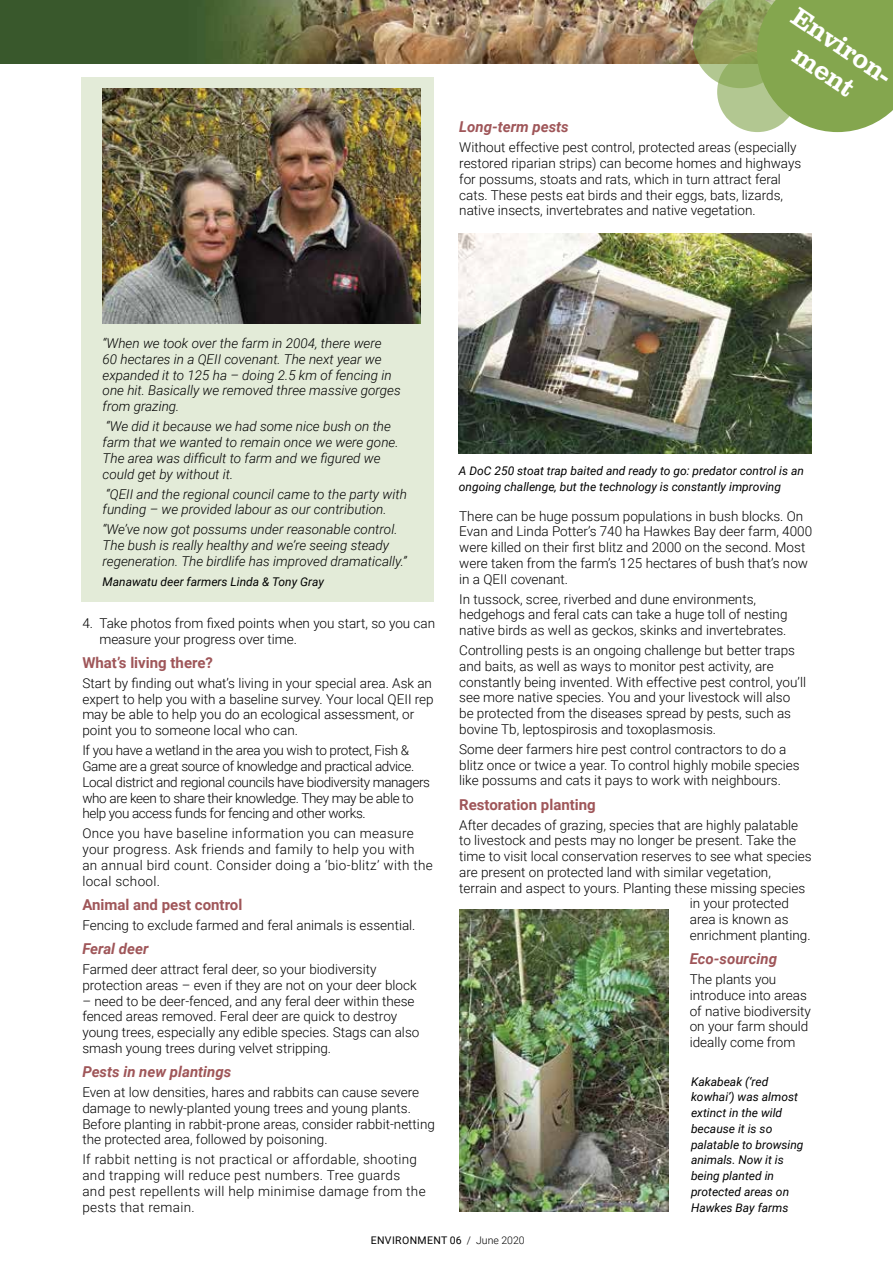
<style>
.page{position:relative;width:893px;height:1263px;background:#fff}
.page>*{position:absolute;margin:0;border:0;box-sizing:border-box;transform-origin:0 0}
.t1{font:700 27px/31.2px "Clarendon No 1 URWT";color:#fff;text-align:center}
.t2{font:700 15px "Roboto";color:#9f5659}
.t3{font:italic 700 15px "Roboto";color:#9f5659}
.t4{font:300 13.5px/15.8px "Roboto";color:#000}
.t5{font:italic 300 13.5px/15.8px "Roboto";color:#000}
.t6{font:300 13.5px/15.8px "Roboto";letter-spacing:.025em;color:#000}
.t7{font:300 13.5px/15.8px "Roboto";letter-spacing:-.025em;color:#000}
.t8{font:italic 12px/15.8px "Roboto";color:#000}
.t9{font:10.5px "Roboto";letter-spacing:.035em;color:#000}
.s1{font-weight:300}
</style>
<div class="page">
<div style="left:81px;top:77px;width:353px;height:525px;background:#e3ebd8"></div>
<img style="left:0;top:0;width:693px;height:64px">
<svg style="left:693px;top:0;width:200px;height:132px"></svg>
<svg style="left:717px;top:52px;width:81px;height:80px"></svg>
<img style="left:103px;top:88px;width:318px;height:235px">
<img style="left:459px;top:234px;width:352px;height:219px">
<img style="left:459px;top:909px;width:209px;height:303px">
<h1 class="t1" style="left:802px;top:1px;width:122px;rotate:34deg">Environ&shy;ment</h1>
<p class="t3" style="left:459px;top:117px;width:111px">Long-term pests</p>
<p class="t4" style="left:459px;top:139px;width:344px">Without effective pest control, protected areas (especially restored riparian strips) can become homes and highways for possums, stoats and rats, which in turn attract feral cats. These pests eat birds and their eggs, bats, lizards, native insects, invertebrates and native vegetation.</p>
<p class="t5" style="left:103px;top:335px;width:300px">“When we took over the farm in 2004, there were<br>60 hectares in a QEII covenant. The next year we expanded it to 125 ha – doing 2.5 km of fencing in one hit. Basically we removed three massive gorges from grazing.</p>
<p class="t5" style="left:103px;top:418px;width:297px">“We did it because we had some nice bush on the farm that we wanted to remain once we were gone.<br>The area was difficult to farm and we figured we could get by without it.</p>
<p class="t5" style="left:103px;top:485px;width:306px">“QEII and the regional council came to the party with funding – we provided labour as our contribution.</p>
<p class="t5" style="left:103px;top:521px;width:306px">“We’ve now got possums under reasonable control.<br>The bush is really healthy and we’re seeing steady regeneration. The birdlife has improved dramatically.”</p>
<p class="t8" style="left:103px;top:573px;width:223px">Manawatu deer farmers Linda &amp; Tony Gray</p>
<p class="t4" style="left:99px;top:615px;width:337px;text-indent:-17px">4. Take photos from fixed points when you start, so you can measure your progress over time.</p>
<p class="t2" style="left:82px;top:652px;width:132px">What’s living there?</p>
<p class="t4" style="left:82px;top:675px;width:353px">Start by finding out what’s living in your special area. Ask an expert to help you with a baseline survey. Your local QEII rep may be able to help you do an ecological assessment, or point you to someone local who can.</p>
<p class="t7" style="left:82px;top:742px;width:349px">If you have a wetland in the area you wish to protect, Fish &amp; Game are a great source of knowledge and practical advice.<br>Local district and regional councils have biodiversity managers who are keen to share their knowledge. They may be able to help you access funds for fencing and other works.</p>
<p class="t6" style="left:82px;top:825px;width:352px">Once you have baseline information you can measure your progress. Ask friends and family to help you with an annual bird count. Consider doing a ‘bio-blitz’ with the local school.</p>
<p class="t2" style="left:82px;top:894px;width:161px">Animal and pest control</p>
<p class="t4" style="left:82px;top:916px;width:335px">Fencing to exclude farmed and feral animals is essential.</p>
<p class="t3" style="left:82px;top:938px;width:68px">Feral deer</p>
<p class="t4" style="left:82px;top:961px;width:336px">Farmed deer attract feral deer, so your biodiversity protection areas – even if they are not on your deer block</p>
<p class="t4" style="left:82px;top:992px;width:338px">– need to be deer-fenced, and any feral deer within these fenced areas removed. Feral deer are quick to destroy young trees, especially any edible species. Stags can also smash young trees during velvet stripping.</p>
<p class="t3" style="left:82px;top:1061px;width:150px">Pests in new plantings</p>
<p class="t4" style="left:82px;top:1084px;width:354px">Even at low densities, hares and rabbits can cause severe damage to newly-planted young trees and young plants.<br>Before planting in rabbit-prone areas, consider rabbit-netting the protected area, followed by poisoning.</p>
<p class="t6" style="left:82px;top:1151px;width:345px">If rabbit netting is not practical or affordable, shooting and trapping will reduce pest numbers. Tree guards and pest repellents will help minimise damage from the pests that remain.</p>
<p class="t8" style="left:459px;top:463px;width:347px">A DoC 250 stoat trap baited and ready to go: predator control is an ongoing challenge, but the technology is constantly improving</p>
<p class="t4" style="left:459px;top:507px;width:354px">There can be huge possum populations in bush blocks. On Evan and Linda Potter’s 740 ha Hawkes Bay deer farm, 4000 were killed on their first blitz and 2000 on the second. Most were taken from the farm’s 125 hectares of bush that’s now in a QEII covenant.</p>
<p class="t4" style="left:459px;top:590px;width:330px">In tussock, scree, riverbed and dune environments, hedgehogs and feral cats can take a huge toll of nesting native birds as well as geckos, skinks and invertebrates.</p>
<p class="t4" style="left:459px;top:642px;width:348px">Controlling pests is an ongoing challenge but better traps and baits, as well as ways to monitor pest activity, are constantly being invented. With effective pest control, you’ll see more native species. You and your livestock will also be protected from the diseases spread by pests, such as bovine Tb, leptospirosis and toxoplasmosis.</p>
<p class="t4" style="left:459px;top:741px;width:342px">Some deer farmers hire pest control contractors to do a blitz once or twice a year. To control highly mobile species like possums and cats it pays to work with neighbours.</p>
<p class="t2" style="left:459px;top:794px;width:138px">Restoration planting</p>
<p class="t4" style="left:459px;top:816px;width:340px">After decades of grazing, species that are highly palatable</p>
<p class="t4" style="left:459px;top:832px;width:338px">to livestock and pests may no longer be present. Take the</p>
<p class="t4" style="left:459px;top:848px;width:354px">time to visit local conservation reserves to see what species</p>
<p class="t4" style="left:459px;top:864px;width:313px">are present on protected land with similar vegetation,</p>
<p class="t4" style="left:459px;top:879px;width:348px">terrain and aspect to yours. Planting these missing species</p>
<p class="t4" style="left:690px;top:895px;width:101px">in your protected</p>
<p class="t4" style="left:690px;top:911px;width:100px">area is known as</p>
<p class="t4" style="left:690px;top:927px;width:122px">enrichment planting.</p>
<p class="t3" style="left:690px;top:948px;width:89px">Eco-sourcing</p>
<p class="t4" style="left:690px;top:971px;width:123px">The plants you introduce into areas of native biodiversity on your farm should ideally come from</p>
<p class="t8" style="left:691px;top:1073px;width:114px">Kakabeak (‘red kowhai’) was almost extinct in the wild because it is so palatable to browsing animals. Now it is being planted in protected areas on<br>Hawkes Bay farms</p>
<p class="t9" style="left:371px;top:1232px;width:155px">ENVIRONMENT 06 <span class="s1">/ June 2020</span></p>
</div>
